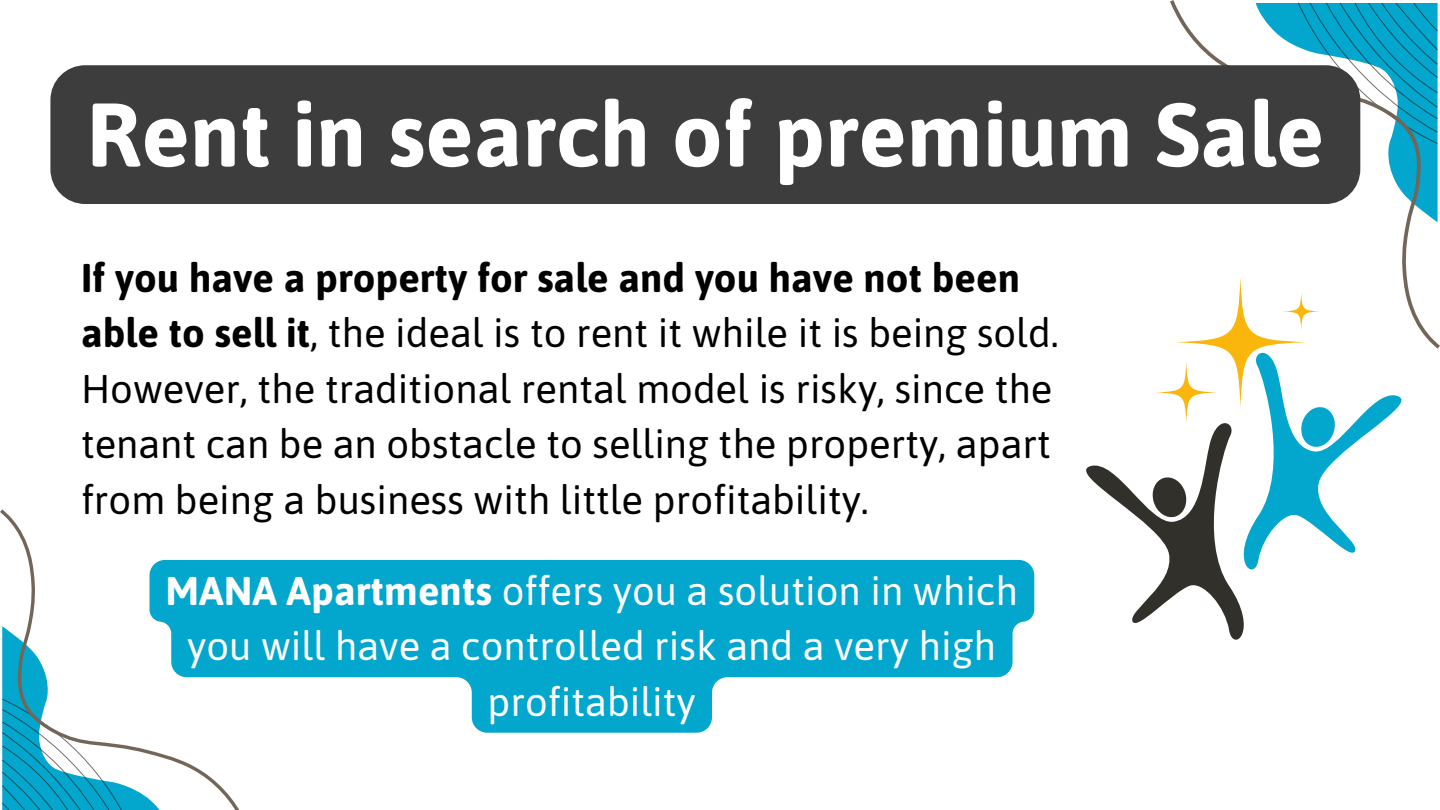
<style>
.page{position:relative;width:1440px;height:810px;background:#fff}
.page>*{position:absolute;margin:0;border:0;box-sizing:border-box;transform-origin:0 0}
.t1{font:700 90px "Asap";color:#fff}
.t2{font:40px/55.5px "Asap";color:#000}
.t3{font:40px/55.5px "Asap";color:#fff;text-align:center}
.s1{font-weight:700}
</style>
<div class="page">
<svg style="left:1170px;top:0;width:270px;height:349px"></svg>
<svg style="left:0;top:509px;width:240px;height:301px"></svg>
<svg style="left:1260px;top:342px;width:163px;height:211px"></svg>
<svg style="left:1299px;top:405px;width:38px;height:44px"></svg>
<svg style="left:1086px;top:423px;width:174px;height:217px"></svg>
<svg style="left:1151px;top:475px;width:37px;height:44px"></svg>
<svg style="left:1175px;top:277px;width:130px;height:130px"></svg>
<svg style="left:1156px;top:362px;width:61px;height:61px"></svg>
<svg style="left:1282px;top:292px;width:38px;height:38px"></svg>
<div style="left:50px;top:65px;width:1310px;height:139px;background:#3d3d3d;border-radius:35px"></div>
<svg style="left:150px;top:560px;width:884px;height:173px;fill:#03a6cc"></svg>
<p class="t1" style="left:86px;top:82px;width:1239px">Rent in search of premium Sale</p>
<p class="t2" style="left:81px;top:250px;width:979px"><span class="s1">If you have a property for sale and you have not been able to sell it</span>, the ideal is to rent it while it is being sold.<br>However, the traditional rental model is risky, since the tenant can be an obstacle to selling the property, apart from being a business with little profitability.</p>
<p class="t3" style="left:166px;top:563px;width:854px"><span class="s1">MANA Apartments</span> offers you a solution in which you will have a controlled risk and a very high profitability</p>
</div>
